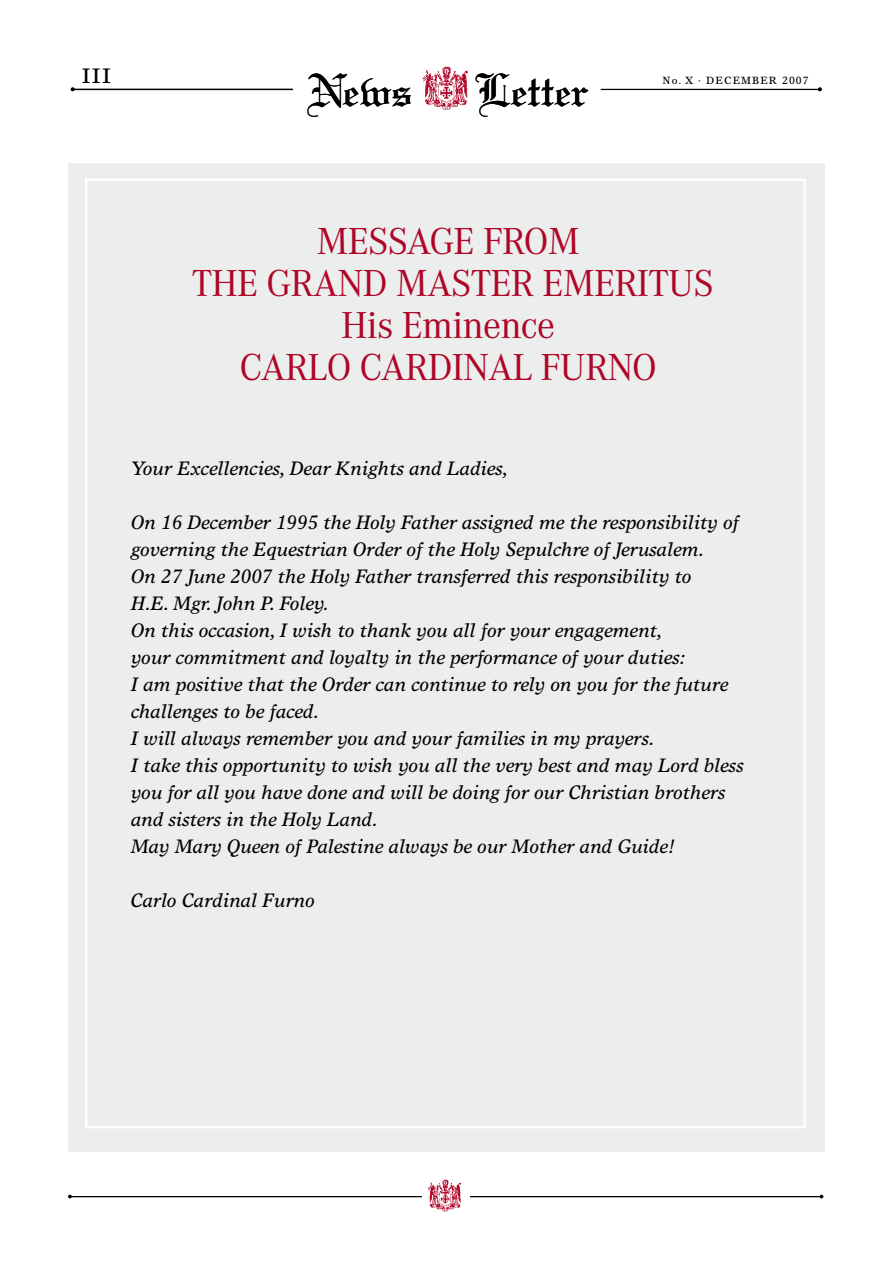
<style>
.page{position:relative;width:893px;height:1263px;background:#fff}
.page>*{position:absolute;margin:0;border:0;box-sizing:border-box;transform-origin:0 0}
.t1{font:49.35px "Linotext";color:#000}
.t2{font:39px/42px "Corporate A";letter-spacing:-.02em;color:#af0527;text-align:center}
.t3{font:21px "Times Europa";color:#000}
.t4{font:italic 19.5px/27px "Times Europa";color:#000}
.t5{font:10.5px "Times Europa";letter-spacing:.1em;color:#000}
</style>
<div class="page">
<hr style="left:601px;top:89px;width:219px;height:1px;background:#000">
<div style="left:68px;top:163px;width:757px;height:988px;background:#eceded"></div>
<hr style="left:70px;top:1196px;width:753px;height:1px;background:#000">
<div style="left:422px;top:1184px;width:47px;height:19px;background:#fff"></div>
<img style="left:427px;top:1179px;width:34px;height:33px">
<svg style="left:422px;top:66px;width:46px;height:44px"></svg>
<hr style="left:74px;top:89px;width:219px;height:1px;background:#000">
<svg style="left:71px;top:87px;width:4px;height:4px"></svg>
<svg style="left:818px;top:87px;width:4px;height:4px"></svg>
<p class="t3" style="left:82px;top:64px;width:30px">III</p>
<h1 class="t1" style="left:307px;top:61px;width:107px">News</h1>
<h1 class="t1" style="left:475px;top:61px;width:116px">Letter</h1>
<p class="t5" style="left:662px;top:74px;width:148px">No. X · DECEMBER 2007</p>
<h2 class="t2" style="left:192px;top:221px;width:523px">MESSAGE FROM<br>THE GRAND MASTER EMERITUS<br>His Eminence<br>CARLO CARDINAL FURNO</h2>
<p class="t4" style="left:131px;top:454px;width:379px">Your Excellencies, Dear Knights and Ladies,</p>
<p class="t4" style="left:131px;top:508px;width:614px">On 16 December 1995 the Holy Father assigned me the responsibility of governing the Equestrian Order of the Holy Sepulchre of Jerusalem.<br>On 27 June 2007 the Holy Father transferred this responsibility to<br>H.E. Mgr. John P. Foley.<br>On this occasion, I wish to thank you all for your engagement,<br>your commitment and loyalty in the performance of your duties:<br>I am positive that the Order can continue to rely on you for the future challenges to be faced.<br>I will always remember you and your families in my prayers.<br>I take this opportunity to wish you all the very best and may Lord bless you for all you have done and will be doing for our Christian brothers and sisters in the Holy Land.<br>May Mary Queen of Palestine always be our Mother and Guide!</p>
<p class="t4" style="left:131px;top:886px;width:185px">Carlo Cardinal Furno</p>
</div>
